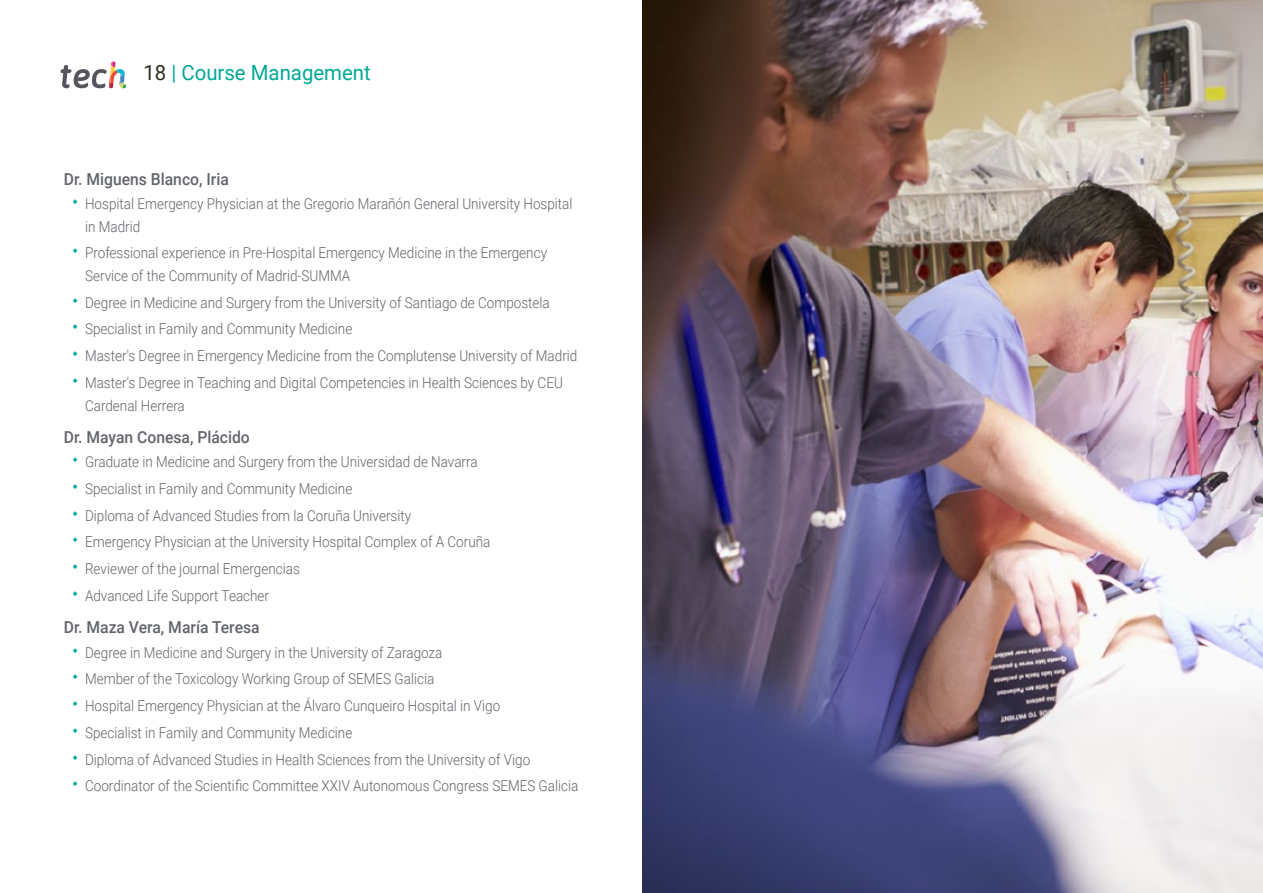
<style>
.page{position:relative;width:1263px;height:893px;background:#fff}
.page>*{position:absolute;margin:0;border:0;box-sizing:border-box;transform-origin:0 0}
.t1{font:21px "Roboto";color:#00a996}
.t2{font:500 16.5px "Roboto";color:#61646a;scale:.95 1}
.t3{font:300 15px/26.7px "Roboto";color:#61646a;scale:.9 1}
.s1{color:#312e20}
</style>
<div class="page">
<img style="left:642px;top:0;width:621px;height:893px">
<svg style="left:61px;top:62px;width:65px;height:27px"></svg>
<h1 class="t1" style="left:144px;top:57px;width:229px"><span class="s1">18</span> | Course Management</h1>
<p class="t2" style="left:64px;top:167px;width:175px">Dr. Miguens Blanco, Iria</p>
<p class="t3" style="left:85px;top:192px;width:543px;line-height:22.5px">Hospital Emergency Physician at the Gregorio Marañón General University Hospital in Madrid</p>
<p class="t3" style="left:85px;top:241px;width:515px;line-height:22.5px">Professional experience in Pre-Hospital Emergency Medicine in the Emergency<br>Service of the Community of Madrid-SUMMA</p>
<p class="t3" style="left:85px;top:288px;width:549px">Degree in Medicine and Surgery from the University of Santiago de Compostela Specialist in Family and Community Medicine<br>Master's Degree in Emergency Medicine from the Complutense University of Madrid Master's Degree in Teaching and Digital Competencies in Health Sciences by CEU</p>
<p class="t3" style="left:85px;top:391px;width:112px">Cardenal Herrera</p>
<p class="t2" style="left:64px;top:425px;width:197px">Dr. Mayan Conesa, Plácido</p>
<p class="t3" style="left:85px;top:448px;width:452px">Graduate in Medicine and Surgery from the Universidad de Navarra Specialist in Family and Community Medicine<br>Diploma of Advanced Studies from la Coruña University<br>Emergency Physician at the University Hospital Complex of A Coruña Reviewer of the journal Emergencias<br>Advanced Life Support Teacher</p>
<p class="t2" style="left:64px;top:615px;width:208px">Dr. Maza Vera, María Teresa</p>
<p class="t3" style="left:85px;top:638px;width:550px">Degree in Medicine and Surgery in the University of Zaragoza<br>Member of the Toxicology Working Group of SEMES Galicia<br>Hospital Emergency Physician at the Álvaro Cunqueiro Hospital in Vigo<br>Specialist in Family and Community Medicine<br>Diploma of Advanced Studies in Health Sciences from the University of Vigo Coordinator of the Scientific Committee XXIV Autonomous Congress SEMES Galicia</p>
</div>
